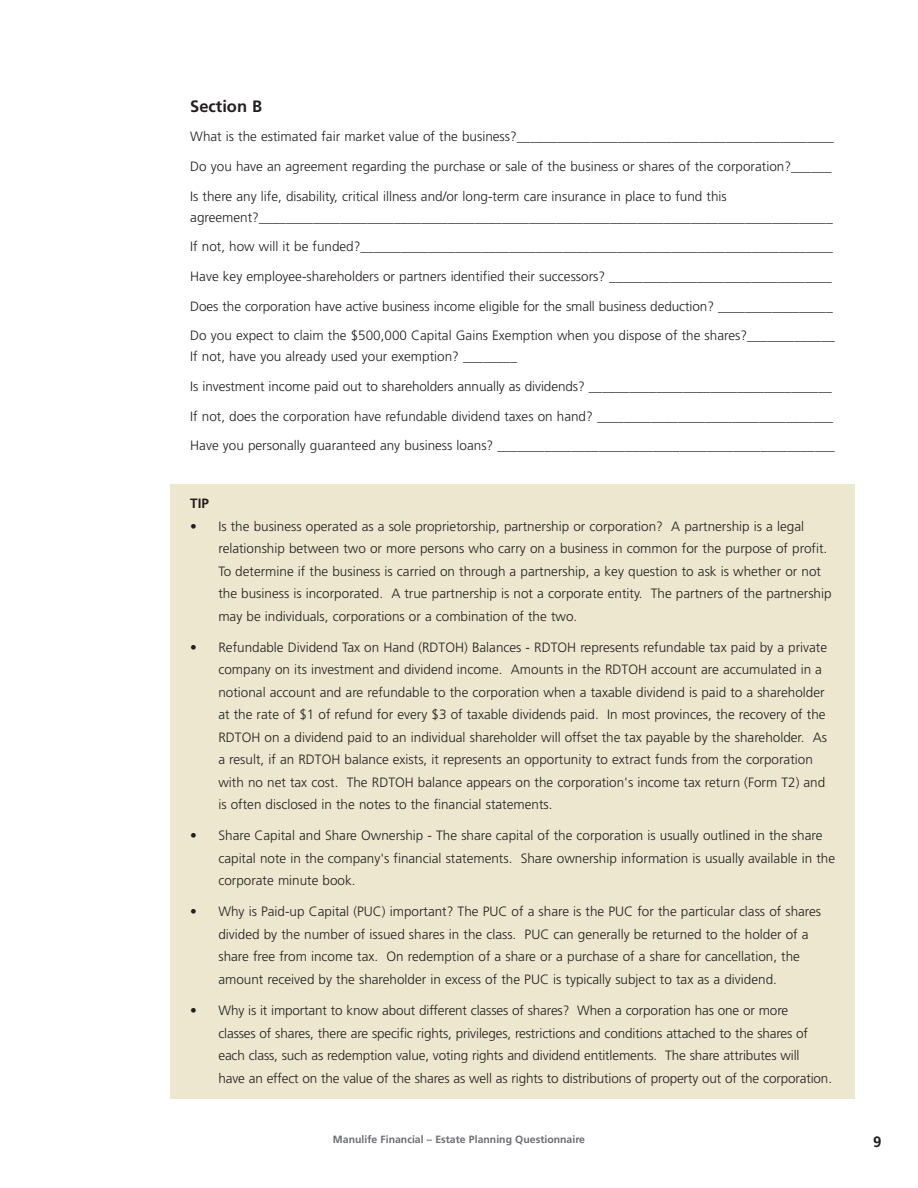
<style>
.page{position:relative;width:918px;height:1188px;background:#fff}
.page>*{position:absolute;margin:0;border:0;box-sizing:border-box;transform-origin:0 0}
.t1{font:700 16.5px "Frutiger";color:#231f20}
.t2{font:700 15px "Frutiger";color:#231f20}
.t3{font:300 13.5px/22.5px "Frutiger";color:#231f20}
.t4{font:700 13.5px "Frutiger";color:#231f20}
.t5{font:700 10.5px "Frutiger";color:#6c6d70}
</style>
<div class="page">
<div style="left:170px;top:485px;width:684px;height:614px;background:#eee7cf"></div>
<p class="t1" style="left:190px;top:99px;width:73px">Section B</p>
<p class="t3" style="left:190px;top:123px;width:645px;line-height:29.7px">What is the estimated fair market value of the business?_______________________________________________<br>Do you have an agreement regarding the purchase or sale of the business or shares of the corporation?______<br>Is there any life, disability, critical illness and/or long-term care insurance in place to fund this</p>
<p class="t3" style="left:190px;top:203px;width:646px;line-height:29.7px">agreement?_____________________________________________________________________________________ If not, how will it be funded?______________________________________________________________________ Have key employee-shareholders or partners identified their successors? _________________________________ Does the corporation have active business income eligible for the small business deduction? _________________ Do you expect to claim the $500,000 Capital Gains Exemption when you dispose of the shares?_____________</p>
<p class="t3" style="left:190px;top:343px;width:646px;line-height:29.7px">If not, have you already used your exemption? ________<br>Is investment income paid out to shareholders annually as dividends? ____________________________________ If not, does the corporation have refundable dividend taxes on hand? ___________________________________ Have you personally guaranteed any business loans? __________________________________________________</p>
<p class="t4" style="left:190px;top:498px;width:20px">TIP</p>
<p class="t3" style="left:218px;top:516px;width:615px;text-indent:-28px">• Is the business operated as a sole proprietorship, partnership or corporation? A partnership is a legal relationship between two or more persons who carry on a business in common for the purpose of profit.<br>To determine if the business is carried on through a partnership, a key question to ask is whether or not the business is incorporated. A true partnership is not a corporate entity. The partners of the partnership may be individuals, corporations or a combination of the two.</p>
<p class="t3" style="left:218px;top:637px;width:610px;text-indent:-28px">• Refundable Dividend Tax on Hand (RDTOH) Balances - RDTOH represents refundable tax paid by a private company on its investment and dividend income. Amounts in the RDTOH account are accumulated in a notional account and are refundable to the corporation when a taxable dividend is paid to a shareholder at the rate of $1 of refund for every $3 of taxable dividends paid. In most provinces, the recovery of the RDTOH on a dividend paid to an individual shareholder will offset the tax payable by the shareholder. As a result, if an RDTOH balance exists, it represents an opportunity to extract funds from the corporation with no net tax cost. The RDTOH balance appears on the corporation's income tax return (Form T2) and is often disclosed in the notes to the financial statements.</p>
<p class="t3" style="left:218px;top:825px;width:618px;text-indent:-28px">• Share Capital and Share Ownership - The share capital of the corporation is usually outlined in the share capital note in the company's financial statements. Share ownership information is usually available in the corporate minute book.</p>
<p class="t3" style="left:218px;top:902px;width:604px;text-indent:-28px">• Why is Paid-up Capital (PUC) important? The PUC of a share is the PUC for the particular class of shares divided by the number of issued shares in the class. PUC can generally be returned to the holder of a share free from income tax. On redemption of a share or a purchase of a share for cancellation, the amount received by the shareholder in excess of the PUC is typically subject to tax as a dividend.</p>
<p class="t3" style="left:218px;top:1000px;width:615px;text-indent:-28px">• Why is it important to know about different classes of shares? When a corporation has one or more<br>classes of shares, there are specific rights, privileges, restrictions and conditions attached to the shares of each class, such as redemption value, voting rights and dividend entitlements. The share attributes will<br>have an effect on the value of the shares as well as rights to distributions of property out of the corporation.</p>
<p class="t5" style="left:333px;top:1135px;width:254px">Manulife Financial – Estate Planning Questionnaire</p>
<p class="t2" style="left:873px;top:1135px;width:10px">9</p>
</div>
